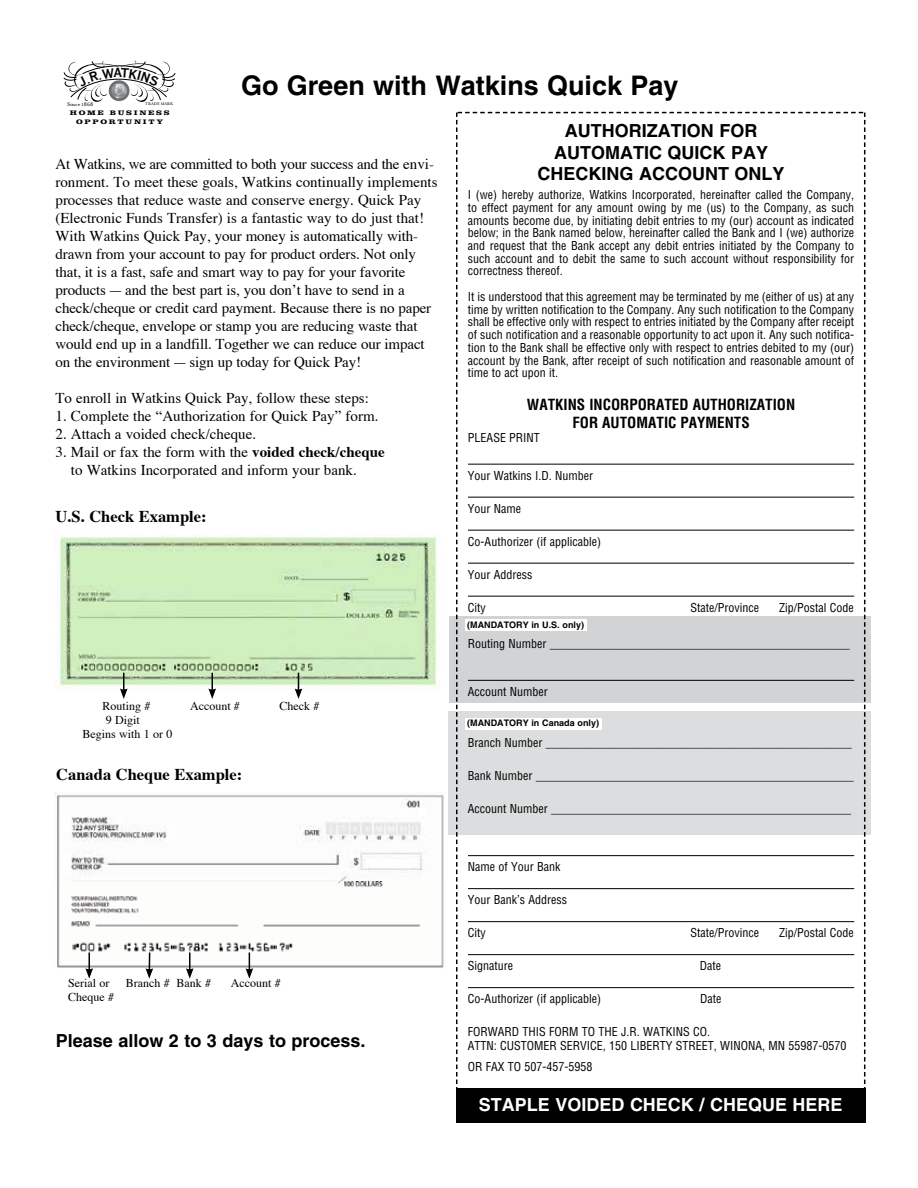
<style>
.page{position:relative;width:918px;height:1188px;background:#fff}
.page>*{position:absolute;margin:0;border:0;box-sizing:border-box;transform-origin:0 0}
.t1{font:700 27px "Helvetica";color:#000}
.t2{font:700 18px/21.6px "Helvetica";color:#000;text-align:center}
.t3{font:700 18px "Helvetica";color:#fff}
.t4{font:17.55px "Copperplate Thirty BC";color:#000}
.t5{font:700 16.5px "Times";color:#000}
.t6{font:15px/18px "Times";letter-spacing:-.01em;color:#000}
.t7{font:700 condensed 15px/18px "Helvetica";color:#000;text-align:center}
.t8{font:condensed 12px/12.8px "Helvetica";color:#000;text-align:justify}
.t9{font:12px/14.4px "Times";color:#000}
.t10{font:700 9px "Helvetica";color:#000}
.t11{font:700 6.75px/8.1px "Clarendon";letter-spacing:.195em;color:#000;text-align:center;scale:1.29 1}
.t12{font:6px "Mrs Eaves Roman";color:#000}
.t13{font:4.5px "Mrs Eaves Roman";color:#000}
.s1{font-weight:700}
</style>
<div class="page">
<div style="left:449px;top:616px;width:422px;height:87px;background:#d1d3d4"></div>
<div style="left:448px;top:711px;width:423px;height:123px;background:#dcddde"></div>
<svg style="left:456px;top:112px;width:409px;height:976px"></svg>
<img style="left:55px;top:534px;width:382px;height:155px">
<svg style="left:120px;top:673px;width:8px;height:26px"></svg>
<svg style="left:208px;top:673px;width:8px;height:26px"></svg>
<svg style="left:295px;top:673px;width:7px;height:26px"></svg>
<img style="left:55px;top:793px;width:389px;height:176px">
<svg style="left:85px;top:952px;width:8px;height:27px"></svg>
<svg style="left:146px;top:952px;width:7px;height:27px"></svg>
<svg style="left:186px;top:952px;width:8px;height:27px"></svg>
<svg style="left:246px;top:952px;width:7px;height:27px"></svg>
<div style="left:466px;top:620px;width:121px;height:12px;background:#fff"></div>
<div style="left:466px;top:718px;width:136px;height:12px;background:#fff"></div>
<div style="left:456px;top:1088px;width:409px;height:35px;background:#000"></div>
<svg style="left:64px;top:61px;width:111px;height:41px"></svg>
<h3 class="t4" style="left:113px;top:64px;width:10px">A</h3>
<p class="t11" style="left:70px;top:109px;width:79px">HOME BUSINESS<br>OPPORTUNITY</p>
<h1 class="t1" style="left:241px;top:69px;width:439px">Go Green with Watkins Quick Pay</h1>
<p class="t12" style="left:67px;top:101px;width:28px">Since 1868</p>
<p class="t13" style="left:145px;top:102px;width:30px">TRADE MARK</p>
<h2 class="t2" style="left:538px;top:120px;width:248px">AUTHORIZATION FOR<br>AUTOMATIC QUICK PAY<br>CHECKING ACCOUNT ONLY</h2>
<p class="t8" style="left:468px;top:188px;width:388px">I (we) hereby authorize, Watkins Incorporated, hereinafter called the Company, to effect payment for any amount owing by me (us) to the Company, as such amounts become due, by initiating debit entries to my (our) account as indicated below; in the Bank named below, hereinafter called the Bank and I (we) authorize and request that the Bank accept any debit entries initiated by the Company to such account and to debit the same to such account without responsibility for correctness thereof.</p>
<p class="t8" style="left:468px;top:290px;width:388px">It is understood that this agreement may be terminated by me (either of us) at any time by written notification to the Company. Any such notification to the Company shall be effective only with respect to entries initiated by the Company after receipt of such notification and a reasonable opportunity to act upon it. Any such notifica&shy;tion to the Bank shall be effective only with respect to entries debited to my (our) account by the Bank, after receipt of such notification and reasonable amount of time to act upon it.</p>
<p class="t7" style="left:527px;top:395px;width:270px">WATKINS INCORPORATED AUTHORIZATION<br>FOR AUTOMATIC PAYMENTS</p>
<p class="t8" style="left:468px;top:432px;width:73px">PLEASE PRINT</p>
<p class="t8" style="left:468px;top:469px;width:127px">Your Watkins I.D. Number</p>
<p class="t8" style="left:468px;top:502px;width:55px">Your Name</p>
<p class="t8" style="left:468px;top:535px;width:135px">Co-Authorizer (if applicable)</p>
<p class="t8" style="left:468px;top:568px;width:66px">Your Address</p>
<p class="t8" style="left:468px;top:601px;width:19px">City</p>
<p class="t8" style="left:691px;top:601px;width:70px">State/Province</p>
<p class="t8" style="left:779px;top:601px;width:76px">Zip/Postal Code</p>
<p class="t8" style="left:468px;top:637px;width:383px">Routing Number __________________________________________________</p>
<p class="t8" style="left:468px;top:685px;width:81px">Account Number</p>
<p class="t6" style="left:56px;top:156px;width:384px">At Watkins, we are committed to both your success and the envi&shy;ronment. To meet these goals, Watkins continually implements processes that reduce waste and conserve energy. Quick Pay (Electronic Funds Transfer) is a fantastic way to do just that!<br>With Watkins Quick Pay, your money is automatically with&shy;drawn from your account to pay for product orders. Not only that, it is a fast, safe and smart way to pay for your favorite products—and the best part is, you don’t have to send in a check/cheque or credit card payment. Because there is no paper check/cheque, envelope or stamp you are reducing waste that would end up in a landfill. Together we can reduce our impact on the environment—sign up today for Quick Pay!</p>
<p class="t6" style="left:56px;top:390px;width:315px">To enroll in Watkins Quick Pay, follow these steps:</p>
<p class="t6" style="left:56px;top:408px;width:324px">1. Complete the “Authorization for Quick Pay” form.</p>
<p class="t6" style="left:56px;top:426px;width:202px">2. Attach a voided check/cheque.</p>
<p class="t6" style="left:71px;top:444px;width:315px;text-indent:-15px">3. Mail or fax the form with the <span class="s1">voided check/cheque </span>to Watkins Incorporated and inform your bank.</p>
<h3 class="t5" style="left:56px;top:505px;width:153px">U.S. Check Example:</h3>
<p class="t10" style="left:467px;top:619px;width:118px">(MANDATORY in U.S. only)</p>
<p class="t9" style="left:102px;top:699px;width:49px">Routing #</p>
<p class="t9" style="left:190px;top:699px;width:51px">Account #</p>
<p class="t9" style="left:280px;top:699px;width:41px">Check #</p>
<p class="t9" style="left:83px;top:713px;width:91px;text-indent:23px">9 Digit<br>Begins with 1 or 0</p>
<h3 class="t5" style="left:56px;top:764px;width:188px">Canada Cheque Example:</h3>
<p class="t9" style="left:68px;top:976px;width:43px">Serial or</p>
<p class="t9" style="left:126px;top:976px;width:87px">Branch # Bank #</p>
<p class="t9" style="left:231px;top:976px;width:51px">Account #</p>
<p class="t9" style="left:68px;top:990px;width:47px">Cheque #</p>
<h2 class="t2" style="left:56px;top:1030px;width:311px">Please allow 2 to 3 days to process.</h2>
<p class="t10" style="left:467px;top:718px;width:133px">(MANDATORY in Canada only)</p>
<p class="t8" style="left:468px;top:736px;width:385px">Branch Number ___________________________________________________</p>
<p class="t8" style="left:468px;top:769px;width:387px">Bank Number _____________________________________________________</p>
<p class="t8" style="left:468px;top:802px;width:385px">Account Number __________________________________________________</p>
<p class="t8" style="left:468px;top:861px;width:94px">Name of Your Bank</p>
<p class="t8" style="left:468px;top:894px;width:101px">Your Bank’s Address</p>
<p class="t8" style="left:468px;top:927px;width:19px">City</p>
<p class="t8" style="left:691px;top:927px;width:70px">State/Province</p>
<p class="t8" style="left:779px;top:927px;width:76px">Zip/Postal Code</p>
<p class="t8" style="left:468px;top:960px;width:47px">Signature</p>
<p class="t8" style="left:700px;top:960px;width:23px">Date</p>
<p class="t8" style="left:468px;top:993px;width:135px">Co-Authorizer (if applicable)</p>
<p class="t8" style="left:700px;top:993px;width:23px">Date</p>
<p class="t8" style="left:468px;top:1024px;width:380px;line-height:14.4px">FORWARD THIS FORM TO THE J.R. WATKINS CO.<br>ATTN: CUSTOMER SERVICE, 150 LIBERTY STREET, WINONA, MN 55987-0570</p>
<p class="t8" style="left:468px;top:1060px;width:126px">OR Fax to 507-457-5958</p>
<h2 class="t3" style="left:479px;top:1093px;width:365px">STAPLE VOIDED CHECK / CHEQUE HERE</h2>
</div>
